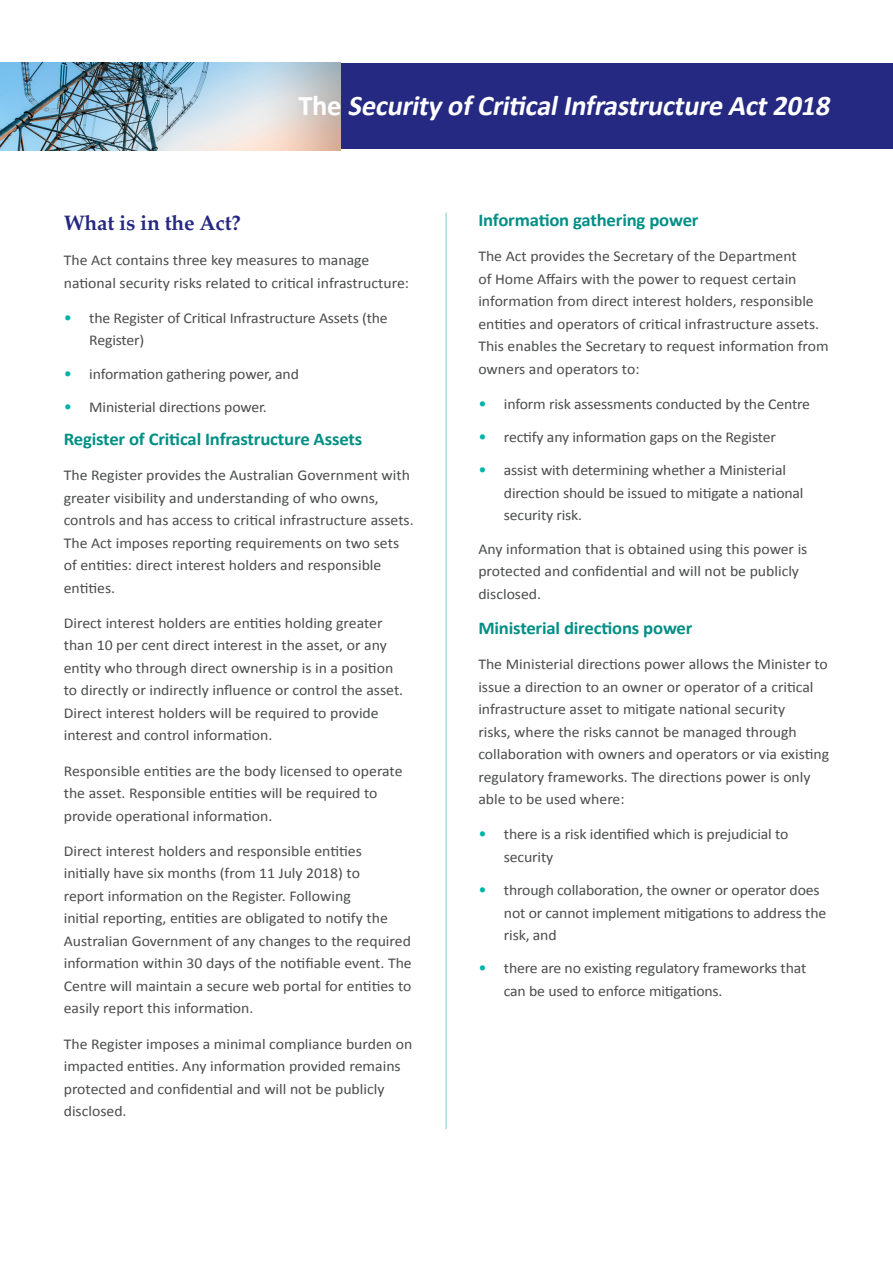
<style>
.page{position:relative;width:893px;height:1263px;background:#fff}
.page>*{position:absolute;margin:0;border:0;box-sizing:border-box;transform-origin:0 0}
.t1{font:italic 700 28.5px "Calibri";color:#fff}
.t2{font:700 21px "Palatino";letter-spacing:-.01em;color:#252982}
.t3{font:700 18px "Calibri";letter-spacing:-.01em;color:#008f85;scale:1.04 1}
.t4{font:15px/22.5px "Calibri";color:#4b4c4d;scale:1.05 1}
.s1{font-style:normal}
.s2{font-size:16.5px;color:#00b3aa}
</style>
<div class="page">
<div style="left:0;top:64px;width:893px;height:85px;background:#252982"></div>
<img style="left:0;top:62px;width:340px;height:88px">
<hr style="left:446px;top:213px;width:1px;height:916px;background:#7dcdc9">
<h1 class="t1" style="left:298px;top:87px;width:539px"><span class="s1">T h e</span> Security ofCriticalInfrastructure Act2018</h1>
<h2 class="t2" style="left:64px;top:205px;width:178px">What is in the Act?</h2>
<p class="t4" style="left:64px;top:249px;width:330px">The Act contains three key measures to manage national security risks related to critical infrastructure:</p>
<p class="t4" style="left:89px;top:307px;width:286px;text-indent:-26px"><span class="s2">•</span> the Register of Critical Infrastructure Assets (the<br>Register)</p>
<p class="t4" style="left:64px;top:362px;width:225px"><span class="s2">•</span> information gathering power, and</p>
<p class="t4" style="left:64px;top:395px;width:195px"><span class="s2">•</span> Ministerial directions power.</p>
<p class="t3" style="left:64px;top:427px;width:288px">Register of Critical Infrastructure Assets</p>
<p class="t4" style="left:64px;top:464px;width:335px">The Register provides the Australian Government with greater visibility and understanding of who owns, controls and has access to critical infrastructure assets.<br>The Act imposes reporting requirements on two sets of entities: direct interest holders and responsible entities.</p>
<p class="t4" style="left:64px;top:612px;width:325px">Direct interest holders are entities holding greater than 10 per cent direct interest in the asset, or any entity who through direct ownership is in a position to directly or indirectly influence or control the asset.<br>Direct interest holders will be required to provide interest and control information.</p>
<p class="t4" style="left:64px;top:759px;width:324px">Responsible entities are the body licensed to operate the asset. Responsible entities will be required to provide operational information.</p>
<p class="t4" style="left:64px;top:840px;width:333px">Direct interest holders and responsible entities initially have six months (from 11 July 2018) to<br>report information on the Register. Following<br>initial reporting, entities are obligated to notify the Australian Government of any changes to the required information within 30 days of the notifiable event. The Centre will maintain a secure web portal for entities to easily report this information.</p>
<p class="t4" style="left:64px;top:1032px;width:333px">The Register imposes a minimal compliance burden on impacted entities. Any information provided remains protected and confidential and will not be publicly disclosed.</p>
<p class="t3" style="left:478px;top:209px;width:213px">Information gathering power</p>
<p class="t4" style="left:478px;top:245px;width:335px">The Act provides the Secretary of the Department<br>of Home Affairs with the power to request certain information from direct interest holders, responsible entities and operators of critical infrastructure assets.<br>This enables the Secretary to request information from owners and operators to:</p>
<p class="t4" style="left:478px;top:393px;width:317px"><span class="s2">•</span> inform risk assessments conducted by the Centre</p>
<p class="t4" style="left:478px;top:426px;width:285px"><span class="s2">•</span> rectify any information gaps on the Register</p>
<p class="t4" style="left:504px;top:459px;width:287px;text-indent:-26px"><span class="s2">•</span> assist with determining whether a Ministerial direction should be issued to mitigate a national security risk.</p>
<p class="t4" style="left:478px;top:537px;width:315px">Any information that is obtained using this power is protected and confidential and will not be publicly disclosed.</p>
<p class="t3" style="left:478px;top:616px;width:207px">Ministerial directions power</p>
<p class="t4" style="left:478px;top:653px;width:336px">The Ministerial directions power allows the Minister to issue a direction to an owner or operator of a critical infrastructure asset to mitigate national security<br>risks, where the risks cannot be managed through collaboration with owners and operators or via existing regulatory frameworks. The directions power is only able to be used where:</p>
<p class="t4" style="left:504px;top:823px;width:272px;text-indent:-26px"><span class="s2">•</span> there is a risk identified which is prejudicial to security</p>
<p class="t4" style="left:504px;top:879px;width:309px;text-indent:-26px"><span class="s2">•</span> through collaboration, the owner or operator does not or cannot implement mitigations to address the risk, and</p>
<p class="t4" style="left:504px;top:957px;width:290px;text-indent:-26px"><span class="s2">•</span> there are no existing regulatory frameworks that can be used to enforce mitigations.</p>
</div>
